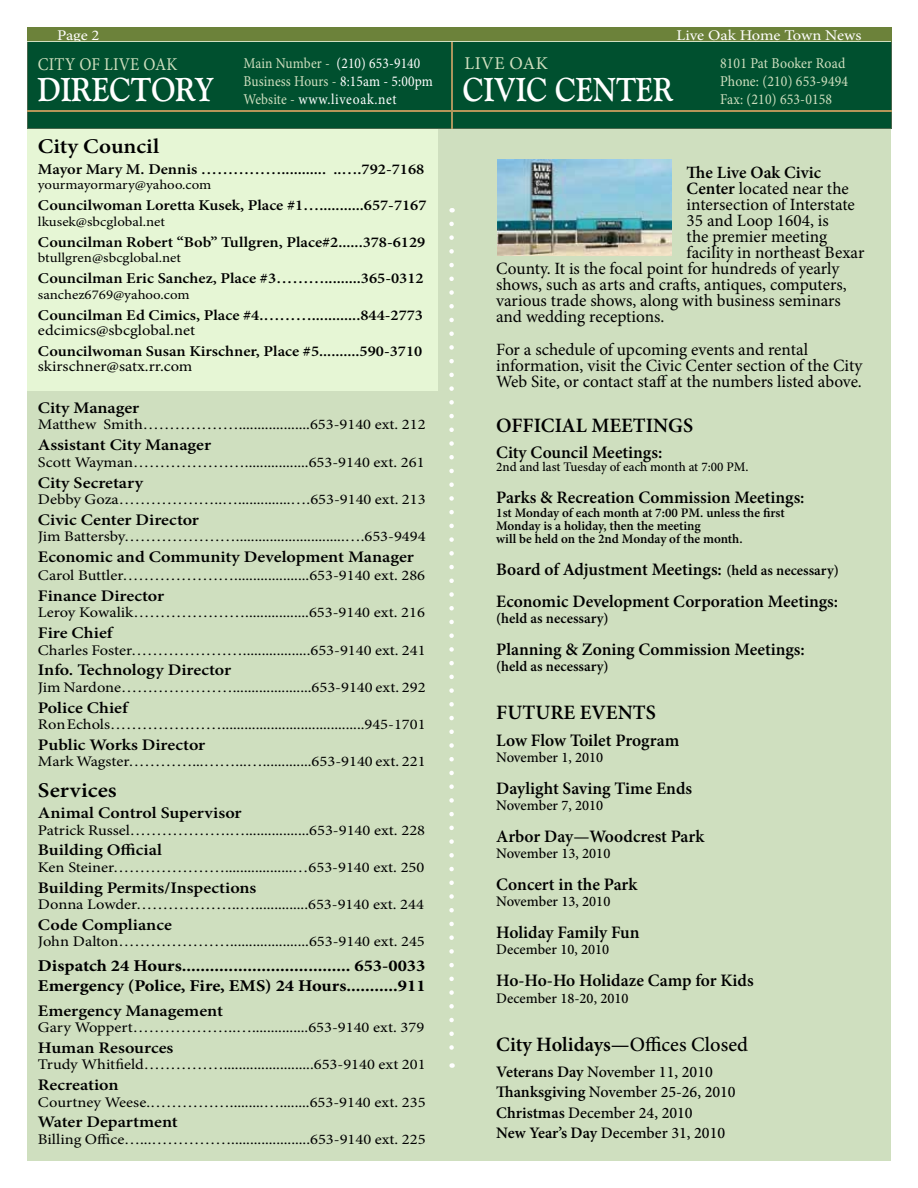
<style>
.page{position:relative;width:918px;height:1188px;background:#fff}
.page>*{position:absolute;margin:0;border:0;box-sizing:border-box;transform-origin:0 0}
.t1{font:700 33px "Goudy Old Style BT";color:#fff;scale:.88 1}
.t2{font:700 33px "Goudy Old Style BT";color:#fff;scale:.9 1}
.t3{font:600 21px "Minion Pro";color:#000;scale:1.1 1}
.t4{font:600 21px "Minion Pro";color:#000;scale:1.12 1}
.t5{font:600 20.4px "Minion Pro";color:#000}
.t6{font:18px "Minion Pro";letter-spacing:.01em;color:#cfdfbf;scale:.9 1}
.t7{font:18px "Minion Pro";letter-spacing:.01em;color:#cfdfbf}
.t8{font:600 17.55px/32.1px "Minion Pro";color:#000}
.t9{font:17.25px/16px "Minion Pro";letter-spacing:-.005em;color:#000}
.t10{font:600 17.25px "Minion Pro";letter-spacing:.005em;color:#000}
.t11{font:700 16.5px/20.9px "Minion Pro";color:#000;scale:1.12 1}
.t12{font:600 16.2px "Minion Pro";color:#000;scale:1.12 1}
.t13{font:500 16.05px/20.4px "Minion Pro";color:#000}
.t14{font:600 15px "Minion Pro";color:#000;scale:1.1 1}
.t15{font:15px/18px "Minion Pro";letter-spacing:.01em;color:#fff;scale:.9 1}
.t16{font:15px/18px "Minion Pro";letter-spacing:.01em;color:#cfdfbf;scale:.92 1}
.t17{font:15px "Minion Pro";color:#000;scale:1.1 1}
.t18{font:14.85px "Minion Pro";letter-spacing:-.005em;color:#fff;scale:1.11 1}
.t19{font:14.7px "Minion Pro";color:#000;scale:1.12 1}
.t20{font:500 14.55px "Minion Pro";color:#000}
.t21{font:600 14.55px "Minion Pro";color:#000}
.t22{font:13.5px "Minion Pro";color:#000;scale:1.1 1}
.t23{font:600 13.2px/13.2px "Minion Pro";color:#000}
.t24{font:500 13.2px "Minion Pro";letter-spacing:-.005em;color:#000}
.s1{color:#cfdfbf}
.s2{font-weight:600}
.s3{font-size:14.55px}
.s4{font-weight:500}
</style>
<div class="page">
<div style="left:27px;top:27px;width:865px;height:15px;background:#6c823a"></div>
<div style="left:27px;top:41px;width:864px;height:1120px;background:#cfdfbf"></div>
<div style="left:451px;top:42px;width:440px;height:86px;background:#00502f"></div>
<hr style="left:451px;top:110px;width:441px;height:2px;background:#b59659">
<div style="left:28px;top:42px;width:424px;height:86px;background:#00502f"></div>
<hr style="left:27px;top:110px;width:425px;height:2px;background:#b59659">
<svg style="left:449px;top:224px;width:5px;height:844px"></svg>
<hr style="left:451px;top:42px;width:1px;height:86px;background:#ac965d">
<div style="left:27px;top:129px;width:411px;height:262px;background:#e6f6d5"></div>
<img style="left:497px;top:160px;width:174px;height:95px">
<p class="t18" style="left:57px;top:25px;width:40px">Page 2</p>
<p class="t18" style="left:677px;top:25px;width:168px">Live Oak Home Town News</p>
<p class="t6" style="left:38px;top:52px;width:156px">CITY OF LIVE OAK</p>
<p class="t15" style="left:244px;top:54px;width:212px"><span class="s1">Main Number -</span> (210) 653-9140<br><span class="s1">Business Hours -</span> 8:15am - 5:00pm<br><span class="s1">Website -</span> www.liveoak.net</p>
<p class="t16" style="left:720px;top:54px;width:141px">8101 Pat Booker Road<br>Phone: (210) 653-9494<br>Fax: (210) 653-0158</p>
<p class="t7" style="left:465px;top:51px;width:85px">LIVE OAK</p>
<h1 class="t2" style="left:38px;top:70px;width:198px">DIRECTORY</h1>
<h1 class="t1" style="left:463px;top:70px;width:241px">CIVIC CENTER</h1>
<h2 class="t3" style="left:38px;top:131px;width:112px">City Council</h2>
<p class="t14" style="left:38px;top:159px;width:353px">Mayor Mary M. Dennis ……………........... ..….792-7168</p>
<p class="t22" style="left:38px;top:176px;width:159px">yourmayormary@yahoo.com</p>
<p class="t14" style="left:38px;top:195px;width:355px">Councilwoman Loretta Kusek, Place #1…...........657-7167</p>
<p class="t22" style="left:38px;top:212px;width:117px">lkusek@sbcglobal.net</p>
<p class="t14" style="left:38px;top:232px;width:354px">Councilman Robert “Bob” Tullgren, Place#2......378-6129</p>
<p class="t22" style="left:38px;top:249px;width:132px">btullgren@sbcglobal.net</p>
<p class="t14" style="left:38px;top:268px;width:352px">Councilman Eric Sanchez, Place #3……….........365-0312</p>
<p class="t22" style="left:38px;top:285px;width:139px">sanchez6769@yahoo.com</p>
<p class="t14" style="left:38px;top:305px;width:352px">Councilman Ed Cimics, Place #4.………............844-2773</p>
<p class="t17" style="left:38px;top:320px;width:144px">edcimics@sbcglobal.net</p>
<p class="t14" style="left:38px;top:341px;width:351px">Councilwoman Susan Kirschner, Place #5..........590-3710</p>
<p class="t17" style="left:38px;top:357px;width:142px">skirschner@satx.rr.com</p>
<p class="t12" style="left:38px;top:397px;width:92px">City Manager</p>
<p class="t19" style="left:38px;top:415px;width:348px">Matthew Smith………………...................653-9140 ext. 212</p>
<p class="t12" style="left:38px;top:434px;width:156px">Assistant City Manager</p>
<p class="t19" style="left:38px;top:452px;width:347px">Scott Wayman………………….................653-9140 ext. 261</p>
<p class="t12" style="left:38px;top:471px;width:95px">City Secretary</p>
<p class="t19" style="left:38px;top:489px;width:348px">Debby Goza………………..…..............….653-9140 ext. 213</p>
<p class="t12" style="left:38px;top:509px;width:145px">Civic Center Director</p>
<p class="t19" style="left:38px;top:527px;width:348px">Jim Battersby………………….............................….653-9494</p>
<p class="t12" style="left:38px;top:546px;width:337px">Economic and Community Development Manager</p>
<p class="t19" style="left:38px;top:566px;width:347px">Carol Buttler…………………....................653-9140 ext. 286</p>
<p class="t12" style="left:38px;top:585px;width:114px">Finance Director</p>
<p class="t19" style="left:38px;top:603px;width:347px">Leroy Kowalik………………….................653-9140 ext. 216</p>
<p class="t12" style="left:38px;top:622px;width:68px">Fire Chief</p>
<p class="t19" style="left:38px;top:640px;width:348px">Charles Foster…………………..................653-9140 ext. 241</p>
<p class="t12" style="left:38px;top:659px;width:174px">Info. Technology Director</p>
<p class="t19" style="left:38px;top:677px;width:348px">Jim Nardone………………….....................653-9140 ext. 292</p>
<p class="t12" style="left:38px;top:696px;width:82px">Police Chief</p>
<p class="t19" style="left:38px;top:715px;width:348px">Ron Echols…………………......................................945-1701</p>
<p class="t12" style="left:38px;top:734px;width:151px">Public Works Director</p>
<p class="t19" style="left:38px;top:752px;width:348px">Mark Wagster…………...……...….............653-9140 ext. 221</p>
<h2 class="t4" style="left:38px;top:776px;width:72px">Services</h2>
<p class="t12" style="left:38px;top:802px;width:183px">Animal Control Supervisor</p>
<p class="t19" style="left:38px;top:820px;width:347px">Patrick Russel……………….….................653-9140 ext. 228</p>
<p class="t12" style="left:38px;top:839px;width:112px">Building Official</p>
<p class="t19" style="left:38px;top:857px;width:347px">Ken Steiner…………………..................…653-9140 ext. 250</p>
<p class="t12" style="left:38px;top:876px;width:197px">Building Permits/Inspections</p>
<p class="t19" style="left:38px;top:895px;width:346px">Donna Lowder………………..…..............653-9140 ext. 244</p>
<p class="t12" style="left:38px;top:914px;width:121px">Code Compliance</p>
<p class="t19" style="left:38px;top:932px;width:347px">John Dalton………………….....................653-9140 ext. 245</p>
<p class="t11" style="left:38px;top:955px;width:348px">Dispatch 24 Hours.................................... 653-0033<br>Emergency (Police, Fire, EMS) 24 Hours...........911</p>
<p class="t12" style="left:38px;top:999px;width:167px">Emergency Management</p>
<p class="t19" style="left:38px;top:1017px;width:346px">Gary Woppert………………..…...............653-9140 ext. 379</p>
<p class="t12" style="left:38px;top:1036px;width:122px">Human Resources</p>
<p class="t19" style="left:38px;top:1055px;width:348px">Trudy Whitfield……………........................653-9140 ext 201</p>
<p class="t12" style="left:38px;top:1074px;width:73px">Recreation</p>
<p class="t19" style="left:38px;top:1092px;width:348px">Courtney Weese.…………….........…........653-9140 ext. 235</p>
<p class="t12" style="left:38px;top:1111px;width:126px">Water Department</p>
<p class="t19" style="left:38px;top:1129px;width:348px">Billing Office…...…………….....................653-9140 ext. 225</p>
<p class="t10" style="left:687px;top:160px;width:136px">The Live Oak Civic</p>
<p class="t9" style="left:687px;top:181px;width:164px"><span class="s2">Center</span> located near the</p>
<p class="t9" style="left:687px;top:197px;width:170px">intersection of Interstate</p>
<p class="t9" style="left:687px;top:213px;width:144px">35 and Loop 1604, is</p>
<p class="t9" style="left:687px;top:229px;width:142px">the premier meeting</p>
<p class="t9" style="left:687px;top:245px;width:179px">facility in northeast Bexar</p>
<p class="t9" style="left:496px;top:261px;width:345px">County. It is the focal point for hundreds of yearly</p>
<p class="t9" style="left:496px;top:277px;width:352px">shows, such as arts and crafts, antiques, computers,</p>
<p class="t9" style="left:496px;top:293px;width:346px">various trade shows, along with business seminars</p>
<p class="t9" style="left:496px;top:309px;width:170px">and wedding receptions.</p>
<p class="t9" style="left:496px;top:341px;width:368px">For a schedule of upcoming events and rental information, visit the Civic Center section of the City<br>Web Site, or contact staff at the numbers listed above.</p>
<h3 class="t5" style="left:496px;top:411px;width:198px">OFFICIAL MEETINGS</h3>
<p class="t8" style="left:496px;top:436px;width:168px">City Council Meetings:</p>
<p class="t24" style="left:496px;top:458px;width:254px">2nd and last Tuesday of each month at 7:00 PM.</p>
<p class="t8" style="left:496px;top:482px;width:310px">Parks &amp; Recreation Commission Meetings:</p>
<p class="t23" style="left:496px;top:506px;width:290px">1st Monday of each month at 7:00 PM. unless the first<br>Monday is a holiday, then the meeting<br>will be held on the 2nd Monday of the month.</p>
<p class="t8" style="left:496px;top:553px;width:344px">Board of Adjustment Meetings: <span class="s3">(held as necessary)<br></span>Economic Development Corporation Meetings:</p>
<p class="t21" style="left:496px;top:608px;width:114px">(held as necessary)</p>
<p class="t8" style="left:496px;top:633px;width:310px">Planning &amp; Zoning Commission Meetings:</p>
<p class="t21" style="left:496px;top:657px;width:114px">(held as necessary)</p>
<h3 class="t5" style="left:496px;top:699px;width:161px">FUTURE EVENTS</h3>
<p class="t8" style="left:496px;top:724px;width:185px">Low Flow Toilet Program</p>
<p class="t20" style="left:496px;top:747px;width:109px">November 1, 2010</p>
<p class="t8" style="left:496px;top:772px;width:197px">Daylight Saving Time Ends</p>
<p class="t20" style="left:496px;top:795px;width:109px">November 7, 2010</p>
<p class="t8" style="left:496px;top:820px;width:210px">Arbor Day—Woodcrest Park</p>
<p class="t20" style="left:496px;top:844px;width:116px">November 13, 2010</p>
<p class="t8" style="left:496px;top:868px;width:143px">Concert in the Park</p>
<p class="t20" style="left:496px;top:892px;width:116px">November 13, 2010</p>
<p class="t8" style="left:496px;top:917px;width:145px">Holiday Family Fun</p>
<p class="t20" style="left:496px;top:940px;width:115px">December 10, 2010</p>
<p class="t8" style="left:496px;top:965px;width:259px">Ho-Ho-Ho Holidaze Camp for Kids</p>
<p class="t20" style="left:496px;top:988px;width:134px">December 18-20, 2010</p>
<h3 class="t5" style="left:496px;top:1030px;width:253px">City Holidays—<span class="s4">Offices Closed</span></h3>
<p class="t13" style="left:496px;top:1062px;width:241px"><span class="s2">Veterans Day</span> November 11, 2010<br><span class="s2">Thanksgiving</span> November 25-26, 2010<br><span class="s2">Christmas</span> December 24, 2010<br><span class="s2">New Year’s Day</span> December 31, 2010</p>
</div>
